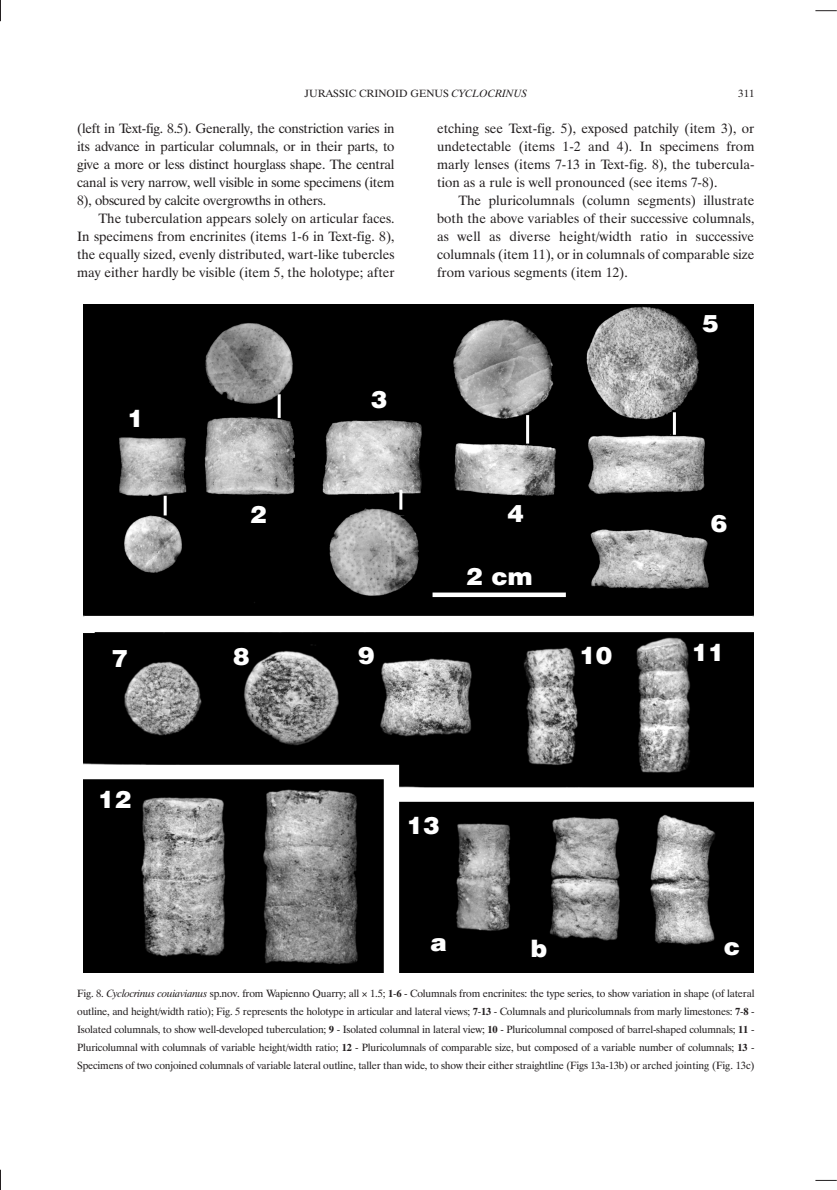
<style>
.page{position:relative;width:837px;height:1190px;background:#fff}
.page>*{position:absolute;margin:0;border:0;box-sizing:border-box;transform-origin:0 0}
.t1{font:900 24px "Phelvetica";color:#fff}
.t2{font:13.5px/18px "Dutch 801 PL";color:#231f20;text-align:justify}
.t3{font:10.5px/18px "Dutch 801 PL";letter-spacing:-.005em;color:#231f20;text-align:justify}
.s1{font-style:italic}
.s2{font-weight:700}
</style>
<div class="page">
<svg style="left:0;top:0;width:1px;height:21px"></svg>
<svg style="left:0;top:1169px;width:1px;height:21px"></svg>
<svg style="left:815px;top:1180px;width:22px;height:1px"></svg>
<svg style="left:815px;top:10px;width:22px;height:1px"></svg>
<img style="left:83px;top:304px;width:670px;height:668px">
<hr style="left:278px;top:394px;width:3px;height:24px;background:#fff">
<hr style="left:526px;top:415px;width:3px;height:28px;background:#fff">
<hr style="left:673px;top:412px;width:3px;height:23px;background:#fff">
<hr style="left:399px;top:490px;width:3px;height:19px;background:#fff">
<hr style="left:164px;top:496px;width:3px;height:19px;background:#fff">
<div style="left:433px;top:592px;width:133px;height:5px;background:#fff"></div>
<p class="t3" style="left:304px;top:85px;width:224px">JURASSIC CRINOID GENUS <span class="s1">CYCLOCRINUS</span></p>
<p class="t3" style="left:738px;top:85px;width:18px">311</p>
<p class="t2" style="left:77px;top:120px;width:319px">(left in Text-fig. 8.5). Generally, the constriction varies in its advance in particular columnals, or in their parts, to give a more or less distinct hourglass shape. The central canal is very narrow, well visible in some specimens (item 8), obscured by calcite overgrowths in others.</p>
<p class="t2" style="left:77px;top:210px;width:319px;text-indent:21px">The tuberculation appears solely on articular faces.<br>In specimens from encrinites (items 1-6 in Text-fig. 8), the equally sized, evenly distributed, wart-like tubercles may either hardly be visible (item 5, the holotype; after</p>
<h1 class="t1" style="left:128px;top:409px;width:18px">1</h1>
<h1 class="t1" style="left:250px;top:505px;width:18px">2</h1>
<h1 class="t1" style="left:371px;top:390px;width:18px">3</h1>
<h1 class="t1" style="left:112px;top:649px;width:18px">7</h1>
<h1 class="t1" style="left:233px;top:647px;width:18px">8</h1>
<h1 class="t1" style="left:358px;top:646px;width:18px">9</h1>
<p class="t2" style="left:437px;top:120px;width:319px">etching see Text-fig. 5), exposed patchily (item 3), or undetectable (items 1-2 and 4). In specimens from marly lenses (items 7-13 in Text-fig. 8), the tubercula&shy;tion as a rule is well pronounced (see items 7-8).</p>
<p class="t2" style="left:437px;top:192px;width:319px;text-indent:21px">The pluricolumnals (column segments) illustrate both the above variables of their successive columnals, as well as diverse height/width ratio in successive columnals (item 11), or in columnals of comparable size from various segments (item 12).</p>
<h1 class="t1" style="left:702px;top:314px;width:18px">5</h1>
<h1 class="t1" style="left:508px;top:504px;width:18px">4</h1>
<h1 class="t1" style="left:466px;top:567px;width:68px">2 cm</h1>
<h1 class="t1" style="left:711px;top:514px;width:18px">6</h1>
<h1 class="t1" style="left:579px;top:646px;width:34px">10</h1>
<h1 class="t1" style="left:692px;top:643px;width:34px">11</h1>
<h1 class="t1" style="left:98px;top:790px;width:34px">12</h1>
<h1 class="t1" style="left:407px;top:816px;width:34px">13</h1>
<h1 class="t1" style="left:431px;top:933px;width:18px">a</h1>
<h1 class="t1" style="left:531px;top:938px;width:18px">b</h1>
<h1 class="t1" style="left:724px;top:937px;width:18px">c</h1>
<p class="t3" style="left:77px;top:985px;width:679px">Fig. 8. <span class="s1">Cyclocrinus couiavianus</span> sp.nov. from Wapienno Quarry; all 1.5; <span class="s2">1</span>-<span class="s2">6</span> - Columnals from encrinites: the type series, to show variation in shape (of lateral outline, and height/width ratio); Fig. 5 represents the holotype in articular and lateral views; <span class="s2">7</span>-<span class="s2">13</span> - Columnals and pluricolumnals from marly limestones: <span class="s2">7</span>-<span class="s2">8</span> - Isolated columnals, to show well-developed tuberculation; <span class="s2">9</span> - Isolated columnal in lateral view; <span class="s2">10</span> - Pluricolumnal composed of barrel-shaped columnals; <span class="s2">11</span> - Pluricolumnal with columnals of variable height/width ratio; <span class="s2">12</span> - Pluricolumnals of comparable size, but composed of a variable number of columnals; <span class="s2">13</span> - Specimens of two conjoined columnals of variable lateral outline, taller than wide, to show their either straightline (Figs 13a-13b) or arched jointing (Fig. 13c)</p>
</div>
